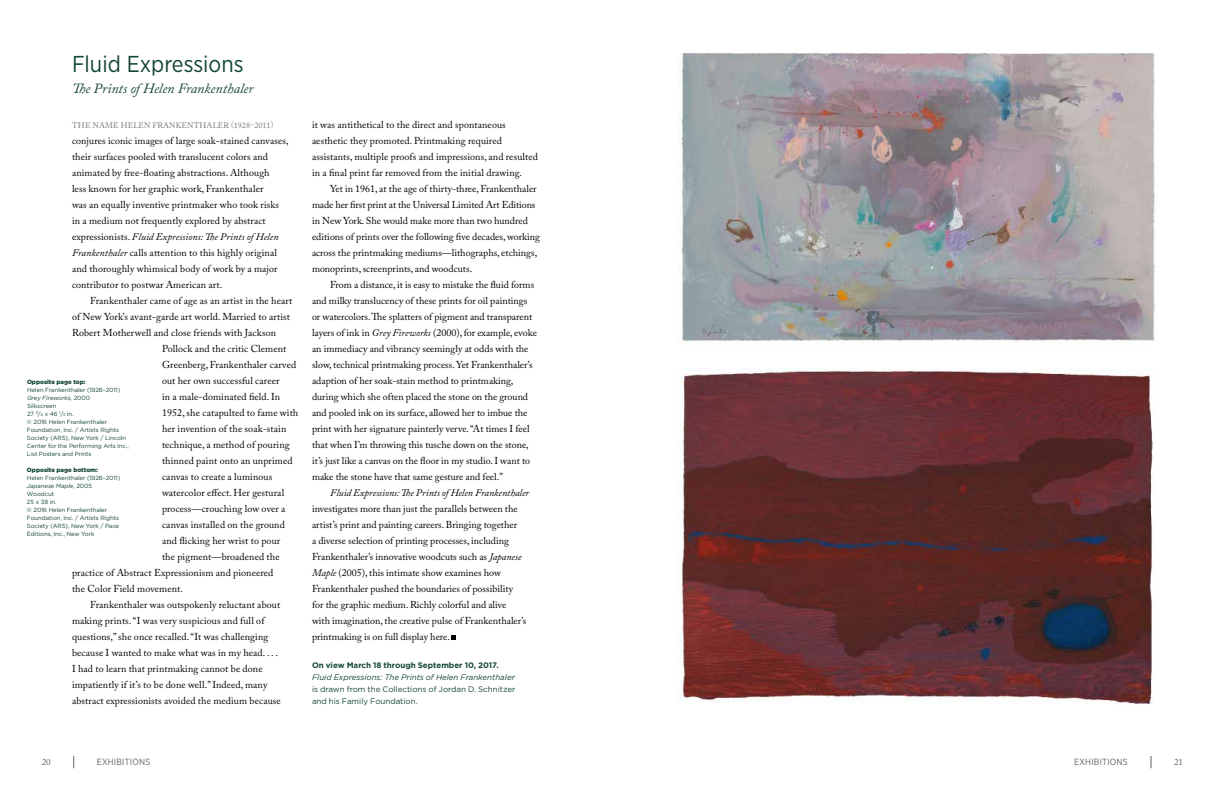
<style>
.page{position:relative;width:1224px;height:792px;background:#fff}
.page>*{position:absolute;margin:0;border:0;box-sizing:border-box;transform-origin:0 0}
.t1{font:23px "Gotham Narrow";color:#144733}
.t2{font:italic 14px "Adobe Caslon Pro";color:#144733}
.t3{font:10px/16px "Adobe Caslon Pro";letter-spacing:.01em;color:#000}
.t4{font:italic 10px "Adobe Caslon Pro";color:#000}
.t5{font:9px "Gotham Narrow";letter-spacing:.025em;color:#636466}
.t6{font:9px "Adobe Caslon Pro";color:#636466}
.t7{font:8px/12px "Gotham";color:#144733}
.t8{font:italic 8px "Gotham";color:#144733}
.t9{font:700 8px "Gotham";color:#144733}
.t10{font:8px "Adobe Caslon Pro";letter-spacing:.015em;color:#77787b}
.t11{font:6px/8px "Gotham";letter-spacing:-.01em;color:#144733}
.t12{font:900 6px "Gotham";color:#144733}
.s1{font-style:italic}
.s2{font-size:4px}
</style>
<div class="page">
<svg style="left:1151px;top:756px;width:1px;height:12px"></svg>
<svg style="left:74px;top:756px;width:1px;height:12px"></svg>
<img style="left:681px;top:369px;width:472px;height:335px">
<img style="left:678px;top:53px;width:477px;height:289px">
<svg style="left:451px;top:636px;width:5px;height:4px"></svg>
<h1 class="t1" style="left:72px;top:50px;width:173px">Fluid Expressions</h1>
<h2 class="t2" style="left:72px;top:80px;width:183px">The Prints of Helen Frankenthaler</h2>
<p class="t10" style="left:72px;top:121px;width:203px">THE NAME HELEN FRANKENTHALER (1928–2011)</p>
<p class="t3" style="left:72px;top:133px;width:218px">conjures iconic images of large soak-stained canvases, their surfaces pooled with translucent colors and animated by free-floating abstractions. Although<br>less known for her graphic work, Frankenthaler<br>was an equally inventive printmaker who took risks in a medium not frequently explored by abstract expressionists. <span class="s1">Fluid Expressions: The Prints of Helen Frankenthaler</span> calls attention to this highly original and thoroughly whimsical body of work by a major contributor to postwar American art.</p>
<p class="t3" style="left:90px;top:293px;width:204px">Frankenthaler came of age as an artist in the heart</p>
<p class="t3" style="left:72px;top:309px;width:220px">of New York’s avant-garde art world. Married to artist</p>
<p class="t3" style="left:72px;top:325px;width:206px">Robert Motherwell and close friends with Jackson</p>
<p class="t3" style="left:162px;top:341px;width:126px">Pollock and the critic Clement</p>
<p class="t3" style="left:162px;top:357px;width:136px">Greenberg, Frankenthaler carved</p>
<p class="t3" style="left:162px;top:373px;width:119px">out her own successful career</p>
<p class="t3" style="left:162px;top:389px;width:120px">in a male-dominated field. In</p>
<p class="t3" style="left:162px;top:405px;width:138px">1952, she catapulted to fame with</p>
<p class="t3" style="left:162px;top:421px;width:126px">her invention of the soak-stain</p>
<p class="t3" style="left:162px;top:437px;width:129px">technique, a method of pouring</p>
<p class="t3" style="left:162px;top:453px;width:132px">thinned paint onto an unprimed</p>
<p class="t3" style="left:162px;top:469px;width:112px">canvas to create a luminous</p>
<p class="t3" style="left:162px;top:485px;width:124px">watercolor effect. Her gestural</p>
<p class="t3" style="left:162px;top:501px;width:125px">process—crouching low over a</p>
<p class="t3" style="left:162px;top:517px;width:124px">canvas installed on the ground</p>
<p class="t3" style="left:162px;top:533px;width:120px">and flicking her wrist to pour</p>
<p class="t3" style="left:162px;top:549px;width:119px">the pigment—broadened the</p>
<p class="t3" style="left:72px;top:565px;width:203px">practice of Abstract Expressionism and pioneered</p>
<p class="t3" style="left:72px;top:581px;width:112px">the Color Field movement.</p>
<p class="t3" style="left:90px;top:597px;width:192px">Frankenthaler was outspokenly reluctant about</p>
<p class="t3" style="left:72px;top:613px;width:194px">making prints. “I was very suspicious and full of</p>
<p class="t3" style="left:72px;top:629px;width:198px">questions,” she once recalled. “It was challenging</p>
<p class="t3" style="left:72px;top:645px;width:208px">because I wanted to make what was in my head. . . .</p>
<p class="t3" style="left:72px;top:661px;width:192px">I had to learn that printmaking cannot be done</p>
<p class="t3" style="left:72px;top:677px;width:197px">impatiently if it’s to be done well.” Indeed, many</p>
<p class="t3" style="left:72px;top:693px;width:210px">abstract expressionists avoided the medium because</p>
<p class="t12" style="left:27px;top:378px;width:60px">Opposite page top:</p>
<p class="t11" style="left:27px;top:386px;width:103px">Helen Frankenthaler (1928–2011)<br><span class="s1">Grey Fireworks,</span> 2000<br>Silkscreen<br>27 <sup>3</sup>/<span class="s2">4</span> x 46 <sup>1</sup>/<span class="s2">2</span> in.<br>© 2016 Helen Frankenthaler<br>Foundation, Inc. / Artists Rights<br>Society (ARS), New York / Lincoln<br>Center for the Performing Arts Inc.,<br>List Posters and Prints</p>
<p class="t12" style="left:27px;top:466px;width:72px">Opposite page bottom:</p>
<p class="t11" style="left:27px;top:474px;width:95px">Helen Frankenthaler (1928–2011)<br><span class="s1">Japanese Maple,</span> 2005<br>Woodcut<br>25 x 38 in.<br>© 2016 Helen Frankenthaler<br>Foundation, Inc. / Artists Rights<br>Society (ARS), New York / Pace<br>Editions, Inc., New York</p>
<p class="t3" style="left:312px;top:117px;width:228px">it was antithetical to the direct and spontaneous aesthetic they promoted. Printmaking required assistants, multiple proofs and impressions, and resulted in a final print far removed from the initial drawing.</p>
<p class="t3" style="left:312px;top:181px;width:229px;text-indent:18px">Yet in 1961, at the age of thirty-three, Frankenthaler made her first print at the Universal Limited Art Editions in New York. She would make more than two hundred editions of prints over the following five decades, working across the printmaking mediums—lithographs, etchings, monoprints, screenprints, and woodcuts.</p>
<p class="t3" style="left:312px;top:277px;width:227px;text-indent:18px">From a distance, it is easy to mistake the fluid forms and milky translucency of these prints for oil paintings or watercolors. The splatters of pigment and transparent layers of ink in <span class="s1">Grey Fireworks</span> (2000), for example, evoke an immediacy and vibrancy seemingly at odds with the slow, technical printmaking process. Yet Frankenthaler’s adaption of her soak-stain method to printmaking, during which she often placed the stone on the ground and pooled ink on its surface, allowed her to imbue the print with her signature painterly verve. “At times I feel that when I’m throwing this tusche down on the stone, it’s just like a canvas on the floor in my studio. I want to make the stone have that same gesture and feel.”</p>
<p class="t4" style="left:330px;top:487px;width:201px">Fluid Expressions: The Prints of Helen Frankenthaler</p>
<p class="t3" style="left:312px;top:501px;width:216px">investigates more than just the parallels between the artist’s print and painting careers. Bringing together<br>a diverse selection of printing processes, including Frankenthaler’s innovative woodcuts such as <span class="s1">Japanese Maple</span> (2005), this intimate show examines how Frankenthaler pushed the boundaries of possibility for the graphic medium. Richly colorful and alive with imagination, the creative pulse of Frankenthaler’s printmaking is on full display here.</p>
<p class="t9" style="left:312px;top:660px;width:188px">On view March 18 through September 10, 2017.</p>
<p class="t8" style="left:312px;top:672px;width:204px">Fluid Expressions: The Prints of Helen Frankenthaler</p>
<p class="t7" style="left:312px;top:683px;width:205px">is drawn from the Collections of Jordan D. Schnitzer and his Family Foundation.</p>
<p class="t5" style="left:1074px;top:757px;width:55px">EXHIBITIONS</p>
<p class="t5" style="left:97px;top:757px;width:55px">EXHIBITIONS</p>
<p class="t6" style="left:42px;top:757px;width:10px">20</p>
<p class="t6" style="left:1174px;top:757px;width:10px">21</p>
</div>
